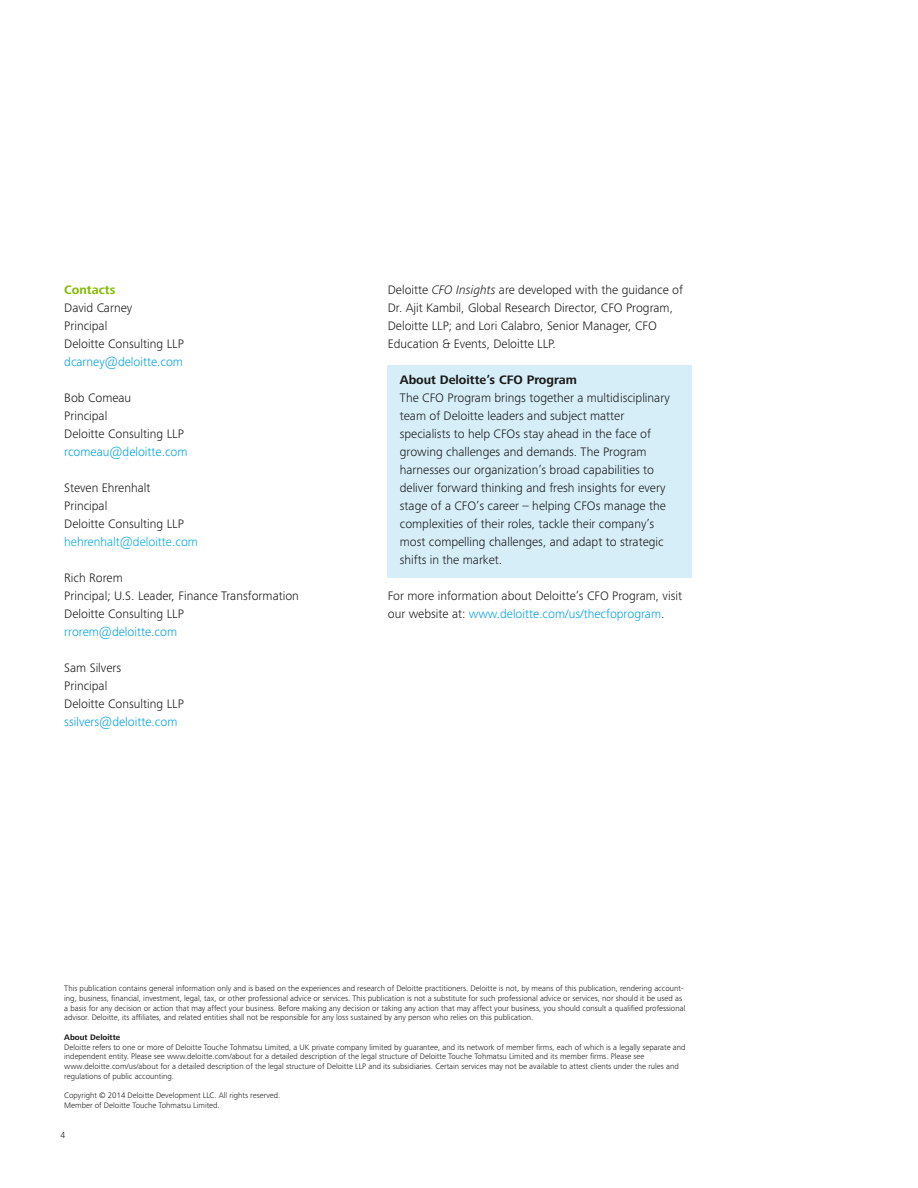
<style>
.page{position:relative;width:918px;height:1188px;background:#fff}
.page>*{position:absolute;margin:0;border:0;box-sizing:border-box;transform-origin:0 0}
.t1{font:300 12.75px/18px "Frutiger Next Pro";color:#1a1818}
.t2{font:300 12.75px "Frutiger Next Pro";color:#00a1e0}
.t3{font:700 12.75px "Frutiger Next Pro";color:#1a1818}
.t4{font:300 12.75px "Frutiger Next Pro";color:#00abe7}
.t5{font:700 12.75px "Frutiger Next Pro";color:#81bc00}
.t6{font:300 9px "Frutiger Next Pro";color:#1a1818}
.t7{font:300 8.25px/9.8px "Frutiger Next Pro";color:#1a1818}
.t8{font:700 8.25px "Frutiger Next Pro";color:#1a1818}
.s1{font-style:italic}
.s2{color:#00a1e0}
</style>
<div class="page">
<div style="left:388px;top:365px;width:304px;height:212px;background:#d5eef8"></div>
<p class="t5" style="left:64px;top:283px;width:53px">Contacts</p>
<p class="t1" style="left:64px;top:299px;width:70px">David Carney</p>
<p class="t1" style="left:64px;top:317px;width:45px">Principal</p>
<p class="t1" style="left:64px;top:335px;width:121px">Deloitte Consulting LLP</p>
<p class="t2" style="left:64px;top:355px;width:120px">dcarney@deloitte.com</p>
<p class="t1" style="left:64px;top:389px;width:69px">Bob Comeau</p>
<p class="t1" style="left:64px;top:407px;width:45px">Principal</p>
<p class="t1" style="left:64px;top:425px;width:121px">Deloitte Consulting LLP</p>
<p class="t2" style="left:64px;top:445px;width:125px">rcomeau@deloitte.com</p>
<p class="t1" style="left:64px;top:479px;width:88px">Steven Ehrenhalt</p>
<p class="t1" style="left:64px;top:497px;width:45px">Principal</p>
<p class="t1" style="left:64px;top:515px;width:121px">Deloitte Consulting LLP</p>
<p class="t4" style="left:64px;top:535px;width:135px">hehrenhalt@deloitte.com</p>
<p class="t1" style="left:64px;top:569px;width:60px">Rich Rorem</p>
<p class="t1" style="left:64px;top:587px;width:236px">Principal; U.S. Leader, Finance Transformation</p>
<p class="t1" style="left:64px;top:605px;width:121px">Deloitte Consulting LLP</p>
<p class="t2" style="left:64px;top:625px;width:114px">rrorem@deloitte.com</p>
<p class="t1" style="left:64px;top:659px;width:58px">Sam Silvers</p>
<p class="t1" style="left:64px;top:677px;width:45px">Principal</p>
<p class="t1" style="left:64px;top:695px;width:121px">Deloitte Consulting LLP</p>
<p class="t2" style="left:64px;top:715px;width:115px">ssilvers@deloitte.com</p>
<p class="t1" style="left:388px;top:281px;width:297px">Deloitte <span class="s1">CFO Insights</span> are developed with the guidance of Dr. Ajit Kambil, Global Research Director, CFO Program, Deloitte LLP; and Lori Calabro, Senior Manager, CFO Education &amp; Events, Deloitte LLP.</p>
<p class="t3" style="left:400px;top:373px;width:179px">About Deloitte’s CFO Program</p>
<p class="t1" style="left:400px;top:389px;width:272px">The CFO Program brings together a multidisciplinary team of Deloitte leaders and subject matter specialists to help CFOs stay ahead in the face of growing challenges and demands. The Program harnesses our organization’s broad capabilities to deliver forward thinking and fresh insights for every stage of a CFO’s career – helping CFOs manage the complexities of their roles, tackle their company’s most compelling challenges, and adapt to strategic shifts in the market.</p>
<p class="t1" style="left:388px;top:587px;width:296px">For more information about Deloitte’s CFO Program, visit our website at: <span class="s2">www.deloitte.com/us/thecfoprogram</span>.</p>
<p class="t7" style="left:64px;top:984px;width:623px">This publication contains general information only and is based on the experiences and research of Deloitte practitioners. Deloitte is not, by means of this publication, rendering account&shy;ing, business, financial, investment, legal, tax, or other professional advice or services. This publication is not a substitute for such professional advice or services, nor should it be used as a basis for any decision or action that may affect your business. Before making any decision or taking any action that may affect your business, you should consult a qualified professional advisor. Deloitte, its affiliates, and related entities shall not be responsible for any loss sustained by any person who relies on this publication.</p>
<p class="t8" style="left:64px;top:1032px;width:58px">About Deloitte</p>
<p class="t7" style="left:64px;top:1042px;width:623px">Deloitte refers to one or more of Deloitte Touche Tohmatsu Limited, a UK private company limited by guarantee, and its network of member firms, each of which is a legally separate and independent entity. Please see www.deloitte.com/about for a detailed description of the legal structure of Deloitte Touche Tohmatsu Limited and its member firms. Please see</p>
<p class="t7" style="left:64px;top:1062px;width:616px">www.deloitte.com/us/about for a detailed description of the legal structure of Deloitte LLP and its subsidiaries. Certain services may not be available to attest clients under the rules and regulations of public accounting.</p>
<p class="t7" style="left:64px;top:1091px;width:218px">Copyright © 2014 Deloitte Development LLC. All rights reserved.<br>Member of Deloitte Touche Tohmatsu Limited.</p>
<p class="t6" style="left:61px;top:1130px;width:6px">4</p>
</div>
